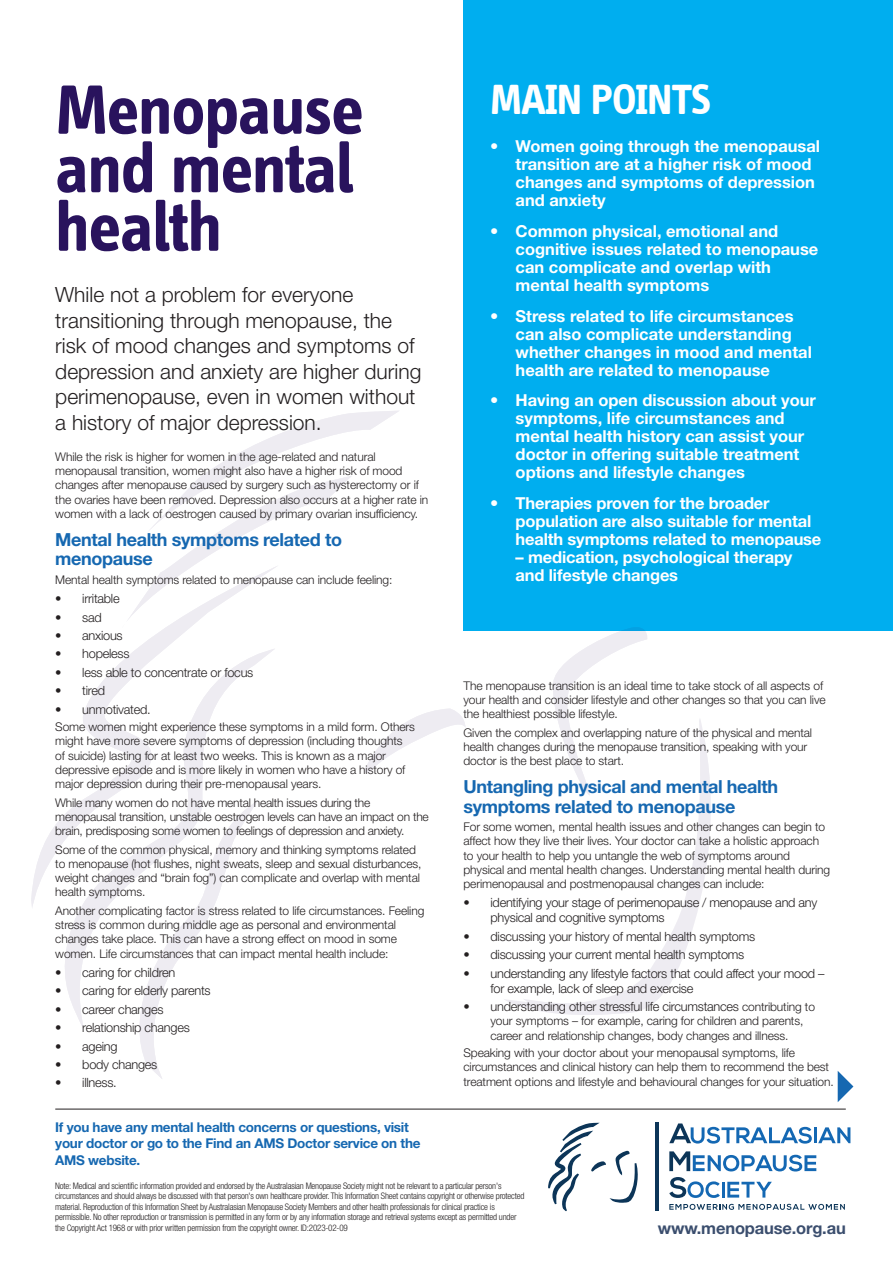
<style>
.page{position:relative;width:893px;height:1263px;background:#fff}
.page>*{position:absolute;margin:0;border:0;box-sizing:border-box;transform-origin:0 0}
.t1{font:700 72px/58.5px "Info Web";letter-spacing:-.01em;color:#29135d}
.t2{font:700 43.5px "Info Web";letter-spacing:-.01em;color:#fff}
.t3{font:300 21px/25.5px "Helvetica Neue LT Std";color:#231f20}
.Sub_Header{font:700 18px/19.5px "Helvetica Neue LT Std";letter-spacing:-.02em;color:#1668b1}
.White_dot_points{font:700 16.5px/18px "Helvetica Neue LT Std";color:#fff}
.Sub_Head_3{font:700 16.5px "Helvetica Neue LT Std";letter-spacing:-.01em;color:#3b4e6e}
.t4{font:700 13.5px/16.5px "Helvetica Neue LT Std";letter-spacing:-.02em;color:#1668b1}
.t5{font:300 12.75px/15px "Helvetica Neue LT Std";letter-spacing:-.02em;color:#231f20}
.Body_Copy{font:300 12px/14.2px "Helvetica Neue LT Std";letter-spacing:-.01em;color:#231f20}
.t6{font:300 condensed 9px/10.5px "Helvetica Neue LT Std";letter-spacing:-.02em;color:#231f20}
.s1{font-size:12px}
</style>
<div class="page">
<div style="left:463px;top:0;width:430px;height:630px;background:#00aeef"></div>
<svg style="left:504px;top:719px;width:207px;height:296px"></svg>
<svg style="left:550px;top:627px;width:99px;height:169px"></svg>
<svg style="left:365px;top:708px;width:101px;height:65px"></svg>
<svg style="left:139px;top:1031px;width:23px;height:48px"></svg>
<svg style="left:65px;top:909px;width:148px;height:122px"></svg>
<svg style="left:31px;top:629px;width:243px;height:280px"></svg>
<svg style="left:128px;top:411px;width:271px;height:218px"></svg>
<hr style="left:55px;top:1109px;width:791px;height:1px;background:#231f20">
<svg style="left:669px;top:1123px;width:143px;height:20px"></svg>
<hr style="left:814px;top:1127px;width:3px;height:16px;background:#1468b3">
<svg style="left:818px;top:1127px;width:32px;height:16px"></svg>
<svg style="left:669px;top:1151px;width:147px;height:20px"></svg>
<svg style="left:669px;top:1177px;width:51px;height:21px"></svg>
<hr style="left:722px;top:1182px;width:3px;height:15px;background:#1468b3">
<svg style="left:727px;top:1182px;width:45px;height:15px"></svg>
<svg style="left:669px;top:1204px;width:176px;height:6px"></svg>
<hr style="left:656px;top:1122px;width:3px;height:89px;background:#0c3558">
<svg style="left:548px;top:1123px;width:90px;height:88px"></svg>
<svg style="left:838px;top:1071px;width:15px;height:31px"></svg>
<p class="t1" style="left:55px;top:81px;width:310px">Menopause and mental health</p>
<p class="t3" style="left:55px;top:281px;width:368px">While not a problem for everyone transitioning through menopause, the risk of mood changes and symptoms of depression and anxiety are higher during perimenopause, even in women without a history of major depression.</p>
<p class="Body_Copy" style="left:55px;top:449px;width:375px">While the risk is higher for women in the age-related and natural menopausal transition, women might also have a higher risk of mood changes after menopause caused by surgery such as hysterectomy or if the ovaries have been removed. Depression also occurs at a higher rate in women with a lack of oestrogen caused by primary ovarian insufficiency.</p>
<p class="Sub_Header" style="left:55px;top:529px;width:288px">Mental health symptoms related to menopause</p>
<p class="Body_Copy" style="left:55px;top:572px;width:339px">Mental health symptoms related to menopause can include feeling:</p>
<p class="t5" style="left:55px;top:591px;width:66px">• irritable</p>
<p class="t5" style="left:55px;top:609px;width:48px">• sad</p>
<p class="t5" style="left:55px;top:628px;width:69px">• anxious</p>
<p class="t5" style="left:55px;top:646px;width:76px">• hopeless</p>
<p class="t5" style="left:55px;top:664px;width:200px">• less able to concentrate or focus</p>
<p class="t5" style="left:55px;top:683px;width:51px">• tired</p>
<p class="t5" style="left:55px;top:701px;width:97px">• unmotivated.</p>
<p class="Body_Copy" style="left:55px;top:719px;width:361px">Some women might experience these symptoms in a mild form. Others might have more severe symptoms of depression (including thoughts of suicide) lasting for at least two weeks. This is known as a major depressive episode and is more likely in women who have a history of major depression during their pre-menopausal years.</p>
<p class="Body_Copy" style="left:55px;top:795px;width:375px">While many women do not have mental health issues during the menopausal transition, unstable oestrogen levels can have an impact on the brain, predisposing some women to feelings of depression and anxiety.</p>
<p class="Body_Copy" style="left:55px;top:842px;width:368px">Some of the common physical, memory and thinking symptoms related to menopause (hot flushes, night sweats, sleep and sexual disturbances, weight changes and “brain fog”) can complicate and overlap with mental health symptoms.</p>
<p class="Body_Copy" style="left:55px;top:903px;width:371px">Another complicating factor is stress related to life circumstances. Feeling stress is common during middle age as personal and environmental changes take place. This can have a strong effect on mood in some women. Life circumstances that can impact mental health include:</p>
<p class="t5" style="left:55px;top:965px;width:122px">• caring for children</p>
<p class="t5" style="left:55px;top:983px;width:157px">• caring for elderly parents</p>
<p class="t5" style="left:55px;top:1001px;width:110px">• career changes</p>
<p class="t5" style="left:55px;top:1020px;width:136px">• relationship changes</p>
<p class="t5" style="left:55px;top:1038px;width:64px">• ageing</p>
<p class="t5" style="left:55px;top:1057px;width:104px">• body changes</p>
<p class="t5" style="left:55px;top:1075px;width:63px">• illness.</p>
<p class="t2" style="left:490px;top:74px;width:223px">MAIN POINTS</p>
<p class="White_dot_points" style="left:516px;top:137px;width:306px;text-indent:-26px">• Women going through the menopausal transition are at a higher risk of mood changes and symptoms of depression and anxiety</p>
<p class="White_dot_points" style="left:516px;top:222px;width:304px;text-indent:-26px">• Common physical, emotional and cognitive issues related to menopause can complicate and overlap with mental health symptoms</p>
<p class="White_dot_points" style="left:516px;top:306px;width:298px;text-indent:-26px">• Stress related to life circumstances can also complicate understanding whether changes in mood and mental health are related to menopause</p>
<p class="White_dot_points" style="left:516px;top:391px;width:302px;text-indent:-26px">• Having an open discussion about your symptoms, life circumstances and mental health history can assist your doctor in offering suitable treatment options and lifestyle changes</p>
<p class="White_dot_points" style="left:516px;top:494px;width:307px;text-indent:-26px">• Therapies proven for the broader population are also suitable for mental health symptoms related to menopause</p>
<p class="White_dot_points" style="left:516px;top:548px;width:278px">– medication, psychological therapy and lifestyle changes</p>
<p class="Body_Copy" style="left:463px;top:678px;width:364px">The menopause transition is an ideal time to take stock of all aspects of your health and consider lifestyle and other changes so that you can live the healthiest possible lifestyle.</p>
<p class="Body_Copy" style="left:463px;top:725px;width:350px">Given the complex and overlapping nature of the physical and mental health changes during the menopause transition, speaking with your doctor is the best place to start.</p>
<p class="Sub_Header" style="left:463px;top:777px;width:316px">Untangling physical and mental health symptoms related to menopause</p>
<p class="Body_Copy" style="left:463px;top:819px;width:368px">For some women, mental health issues and other changes can begin to affect how they live their lives. Your doctor can take a holistic approach to your health to help you untangle the web of symptoms around physical and mental health changes. Understanding mental health during perimenopausal and postmenopausal changes can include:</p>
<p class="t5" style="left:490px;top:895px;width:328px;text-indent:-27px">• identifying your stage of perimenopause / menopause and any physical and cognitive symptoms</p>
<p class="t5" style="left:463px;top:928px;width:293px">• discussing your history of mental health symptoms</p>
<p class="t5" style="left:463px;top:947px;width:282px">• discussing your current mental health symptoms</p>
<p class="t5" style="left:490px;top:965px;width:336px;text-indent:-27px">• understanding any lifestyle factors that could affect your mood – for example, lack of sleep and exercise</p>
<p class="t5" style="left:463px;top:999px;width:353px">• understanding other stressful life circumstances <span class="s1">contributing to</span></p>
<p class="Body_Copy" style="left:490px;top:1014px;width:314px">your symptoms – for example, caring for children and parents, career and relationship changes, body changes and illness.</p>
<p class="Body_Copy" style="left:463px;top:1045px;width:372px">Speaking with your doctor about your menopausal symptoms, life circumstances and clinical history can help them to recommend the best treatment options and lifestyle and behavioural changes for your situation.</p>
<p class="t4" style="left:55px;top:1118px;width:367px">If you have any mental health concerns or questions, visit your doctor or go to the Find an AMS Doctor service on the<br>AMS website.</p>
<p class="t6" style="left:55px;top:1180px;width:471px">Note: Medical and scientific information provided and endorsed by the Australasian Menopause Society might not be relevant to a particular person's circumstances and should always be discussed with that person's own healthcare provider. This Information Sheet contains copyright or otherwise protected material. Reproduction of this Information Sheet by Australasian Menopause Society Members and other health professionals for clinical practice is permissible. No other reproduction or transmission is permitted in any form or by any information storage and retrieval systems except as permitted under the Copyright Act 1968 or with prior written permission from the copyright owner. ID:2023-02-09</p>
<p class="Sub_Head_3" style="left:658px;top:1218px;width:189px">www.menopause.org.au</p>
</div>
